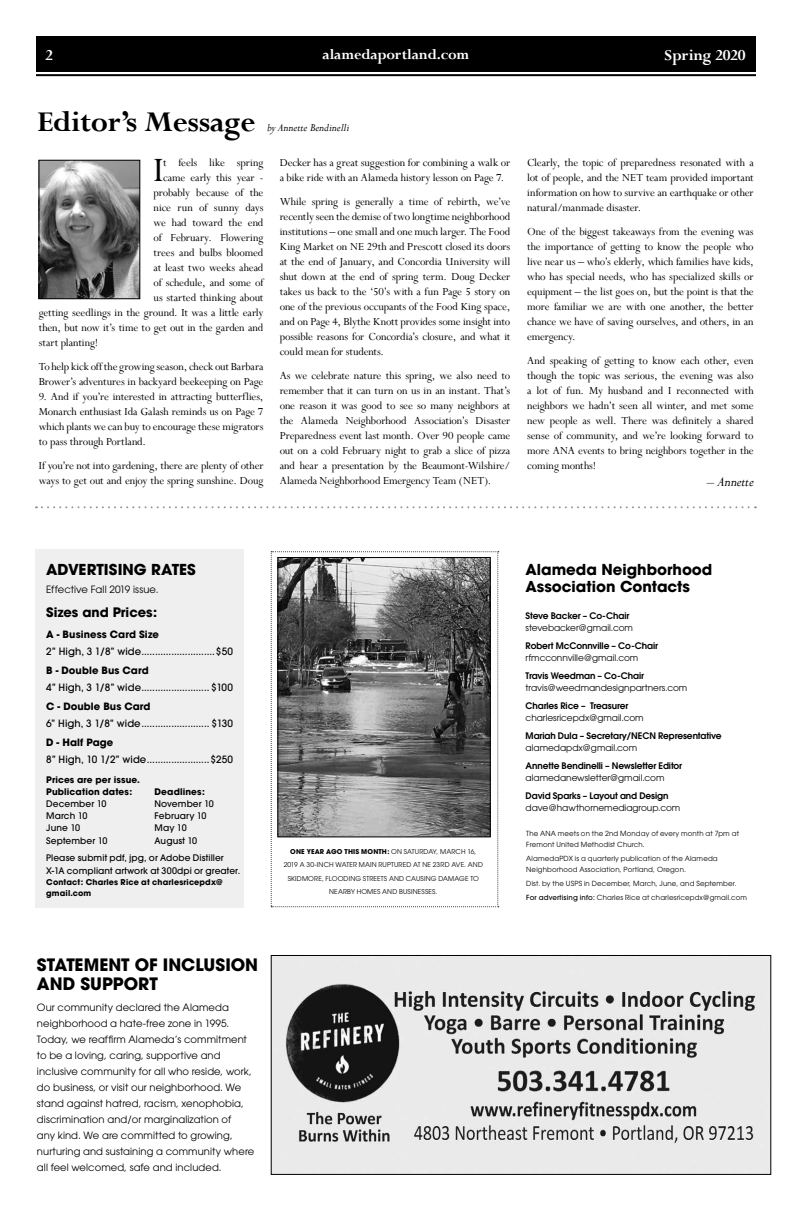
<style>
.page{position:relative;width:792px;height:1224px;background:#fff}
.page>*{position:absolute;margin:0;border:0;box-sizing:border-box;transform-origin:0 0}
.t1{font:38.2px "Perpetua";color:#000}
.t2{font:700 32px "Perpetua";letter-spacing:-.01em;color:#000}
.t3{font:700 17px/19px "Avant Garde";color:#000}
.t4{font:700 17px "Perpetua";letter-spacing:-.01em;color:#fff}
.t5{font:700 16px "Perpetua";letter-spacing:-.01em;color:#fff}
.t6{font:700 15px/17px "Avant Garde";color:#000}
.t7{font:italic 15px "Perpetua";letter-spacing:-.005em;color:#000}
.t8{font:700 13px "Avant Garde";color:#000}
.t9{font:12px/15px "Perpetua";letter-spacing:-.01em;color:#000;text-align:justify}
.t10{font:italic 12px "Perpetua";color:#000}
.t11{font:10px/16px "Avant Garde";letter-spacing:.005em;color:#000}
.t12{font:500 10px "Avant Garde";letter-spacing:.01em;color:#000}
.t13{font:700 10px "Avant Garde";letter-spacing:.01em;color:#000}
.t14{font:600 9px "Avant Garde";letter-spacing:-.01em;color:#000}
.t15{font:9px "Avant Garde";letter-spacing:-.005em;color:#000}
.t16{font:500 9px/17px "Avant Garde";letter-spacing:.01em;color:#000}
.t17{font:700 9px/12px "Avant Garde";letter-spacing:.01em;color:#000}
.t18{font:700 8px/11px "Avant Garde";letter-spacing:.015em;color:#000}
.t19{font:7px/11px "Avant Garde";letter-spacing:.02em;color:#000}
.t20{font:6.6px/13.3px "Avant Garde";letter-spacing:.02em;color:#000;text-align:center}
.s1{font-weight:700}
.s2{font-weight:500}
</style>
<div class="page">
<div style="left:36px;top:36px;width:720px;height:35px;background:#000"></div>
<hr style="left:36px;top:74px;width:720px;height:2px;background:#000">
<img style="left:41px;top:162px;width:97px;height:135px">
<div style="left:39px;top:160px;width:101px;height:139px;border:1px solid #000"></div>
<img style="left:273px;top:957px;width:496px;height:216px">
<div style="left:271px;top:955px;width:500px;height:220px;border:1px solid #000"></div>
<svg style="left:36px;top:506px;width:720px;height:2px"></svg>
<div style="left:35px;top:550px;width:209px;height:358px;background:#efeff0"></div>
<svg style="left:271px;top:551px;width:228px;height:356px"></svg>
<h3 class="t4" style="left:45px;top:44px;width:9px">2</h3>
<h3 class="t5" style="left:323px;top:44px;width:148px">alamedaportland.com</h3>
<h3 class="t4" style="left:664px;top:44px;width:83px">Spring 2020</h3>
<h2 class="t2" style="left:37px;top:101px;width:220px">Editor’s Message</h2>
<p class="t10" style="left:267px;top:120px;width:83px">by Annette Bendinelli</p>
<p class="t9" style="left:280px;top:155px;width:232px">Decker has a great suggestion for combining a walk or a bike ride with an Alameda history lesson on Page 7.</p>
<p class="t9" style="left:280px;top:194px;width:232px">While spring is generally a time of rebirth, we’ve recently seen the demise of two longtime neighborhood institutions – one small and one much larger. The Food King Market on NE 29th and Prescott closed its doors at the end of January, and Concordia University will shut down at the end of spring term. Doug Decker takes us back to the ‘50’s with a fun Page 5 story on one of the previous occupants of the Food King space, and on Page 4, Blythe Knott provides some insight into possible reasons for Concordia’s closure, and what it could mean for students.</p>
<p class="t9" style="left:280px;top:368px;width:232px">As we celebrate nature this spring, we also need to remember that it can turn on us in an instant. That’s one reason it was good to see so many neighbors at the Alameda Neighborhood Association’s Disaster Preparedness event last month. Over 90 people came out on a cold February night to grab a slice of pizza and hear a presentation by the Beaumont-Wilshire/ Alameda Neighborhood Emergency Team (NET).</p>
<h1 class="t1" style="left:154px;top:146px;width:11px">I</h1>
<p class="t9" style="left:163px;top:155px;width:102px">t feels like spring</p>
<p class="t9" style="left:163px;top:170px;width:102px">came early this year -</p>
<p class="t9" style="left:154px;top:185px;width:111px">probably because of the</p>
<p class="t9" style="left:154px;top:200px;width:111px">nice run of sunny days</p>
<p class="t9" style="left:154px;top:215px;width:111px">we had toward the end</p>
<p class="t9" style="left:154px;top:230px;width:111px">of February. Flowering</p>
<p class="t9" style="left:154px;top:245px;width:111px">trees and bulbs bloomed</p>
<p class="t9" style="left:154px;top:260px;width:111px">at least two weeks ahead</p>
<p class="t9" style="left:154px;top:275px;width:111px">of schedule, and some of</p>
<p class="t9" style="left:154px;top:290px;width:111px">us started thinking about</p>
<p class="t9" style="left:39px;top:305px;width:226px">getting seedlings in the ground. It was a little early</p>
<p class="t9" style="left:39px;top:320px;width:226px">then, but now it’s time to get out in the garden and</p>
<p class="t9" style="left:39px;top:335px;width:61px">start planting!</p>
<p class="t9" style="left:39px;top:359px;width:226px">To help kick off the growing season, check out Barbara<br>Brower’s adventures in backyard beekeeping on Page</p>
<p class="t9" style="left:39px;top:389px;width:226px">9. And if you’re interested in attracting butterflies, Monarch enthusiast Ida Galash reminds us on Page 7 which plants we can buy to encourage these migrators to pass through Portland.</p>
<p class="t9" style="left:39px;top:458px;width:226px">If you’re not into gardening, there are plenty of other ways to get out and enjoy the spring sunshine. Doug</p>
<p class="t9" style="left:527px;top:155px;width:228px">Clearly, the topic of preparedness resonated with a lot of people, and the NET team provided important information on how to survive an earthquake or other natural/manmade disaster.</p>
<p class="t9" style="left:527px;top:224px;width:228px">One of the biggest takeaways from the evening was the importance of getting to know the people who live near us – who’s elderly, which families have kids, who has special needs, who has specialized skills or equipment – the list goes on, but the point is that the more familiar we are with one another, the better chance we have of saving ourselves, and others, in an emergency.</p>
<p class="t9" style="left:527px;top:353px;width:228px">And speaking of getting to know each other, even though the topic was serious, the evening was also a lot of fun. My husband and I reconnected with neighbors we hadn’t seen all winter, and met some new people as well. There was definitely a shared sense of community, and we’re looking forward to more ANA events to bring neighbors together in the coming months!</p>
<p class="t7" style="left:707px;top:472px;width:48px">– Annette</p>
<p class="t6" style="left:46px;top:560px;width:151px">ADVERTISING RATES</p>
<p class="t11" style="left:46px;top:581px;width:114px">Effective Fall 2019 issue.</p>
<p class="t8" style="left:46px;top:603px;width:113px">Sizes and Prices:</p>
<p class="t13" style="left:46px;top:627px;width:114px">A - Business Card Size</p>
<p class="t12" style="left:46px;top:645px;width:188px">2” High, 3 1/8” wide...........................$50</p>
<p class="t13" style="left:46px;top:663px;width:104px">B - Double Bus Card</p>
<p class="t12" style="left:46px;top:681px;width:188px">4” High, 3 1/8” wide......................... $100</p>
<p class="t13" style="left:46px;top:699px;width:106px">C - Double Bus Card</p>
<p class="t12" style="left:46px;top:717px;width:188px">6” High, 3 1/8” wide......................... $130</p>
<p class="t13" style="left:46px;top:735px;width:69px">D - Half Page</p>
<p class="t12" style="left:46px;top:753px;width:188px">8” High, 10 1/2” wide.......................$250</p>
<p class="t17" style="left:46px;top:773px;width:95px">Prices are per issue.<br>Publication dates:</p>
<p class="t17" style="left:155px;top:785px;width:52px">Deadlines:</p>
<p class="t16" style="left:46px;top:795px;width:62px">December 10</p>
<p class="t16" style="left:155px;top:795px;width:61px">November 10</p>
<p class="t16" style="left:46px;top:807px;width:43px">March 10</p>
<p class="t16" style="left:155px;top:807px;width:54px">February 10</p>
<p class="t16" style="left:46px;top:819px;width:35px">June 10</p>
<p class="t16" style="left:155px;top:819px;width:34px">May 10</p>
<p class="t16" style="left:46px;top:832px;width:63px">September 10</p>
<p class="t16" style="left:46px;top:832px;width:179px;text-indent:108px">August 10<br>Please submit pdf, jpg, or Adobe Distiller</p>
<p class="t16" style="left:46px;top:862px;width:195px">X-1A compliant artwork at 300dpi or greater.</p>
<p class="t18" style="left:46px;top:876px;width:178px">Contact: Charles Rice at charlesricepdx@ gmail.com</p>
<h3 class="t3" style="left:37px;top:956px;width:223px">STATEMENT OF INCLUSION<br>AND SUPPORT</h3>
<p class="t11" style="left:37px;top:999px;width:219px">Our community declared the Alameda neighborhood a hate-free zone in 1995.<br>Today, we reaffirm Alameda’s commitment to be a loving, caring, supportive and inclusive community for all who reside, work, do business, or visit our neighborhood. We stand against hatred, racism, xenophobia, discrimination and/or marginalization of<br>any kind. We are committed to growing, nurturing and sustaining a community where all feel welcomed, safe and included.</p>
<p class="t20" style="left:284px;top:845px;width:201px"><span class="s1">ONE YEAR AGO THIS MONTH:</span> ON SATURDAY, MARCH 16, 2019 A 30-INCH WATER MAIN RUPTURED AT NE 23RD AVE. AND SKIDMORE, FLOODING STREETS AND CAUSING DAMAGE TO NEARBY HOMES AND BUSINESSES.</p>
<p class="t6" style="left:526px;top:561px;width:188px">Alameda Neighborhood<br>Association Contacts</p>
<p class="t14" style="left:526px;top:609px;width:105px">Steve Backer – Co-Chair</p>
<p class="t15" style="left:526px;top:622px;width:109px">stevebacker@gmail.com</p>
<p class="t14" style="left:526px;top:639px;width:134px">Robert McConnville – Co-Chair</p>
<p class="t15" style="left:526px;top:652px;width:114px">rfmcconnville@gmail.com</p>
<p class="t14" style="left:526px;top:669px;width:120px">Travis Weedman – Co-Chair</p>
<p class="t15" style="left:526px;top:682px;width:163px">travis@weedmandesignpartners.com</p>
<p class="t14" style="left:526px;top:699px;width:104px">Charles Rice – Treasurer</p>
<p class="t15" style="left:526px;top:712px;width:120px">charlesricepdx@gmail.com</p>
<p class="t14" style="left:526px;top:729px;width:197px">Mariah Dula – Secretary/NECN Representative</p>
<p class="t15" style="left:526px;top:742px;width:113px">alamedapdx@gmail.com</p>
<p class="t14" style="left:526px;top:759px;width:158px">Annette Bendinelli – Newsletter Editor</p>
<p class="t15" style="left:526px;top:772px;width:140px">alamedanewsletter@gmail.com</p>
<p class="t14" style="left:526px;top:789px;width:144px">David Sparks – Layout and Design</p>
<p class="t15" style="left:526px;top:802px;width:156px">dave@hawthornemediagroup.com</p>
<p class="t19" style="left:526px;top:828px;width:214px">The ANA meets on the 2nd Monday of every month at 7pm at<br>Fremont United Methodist Church.</p>
<p class="t19" style="left:526px;top:853px;width:193px">AlamedaPDX is a quarterly publication of the Alameda<br>Neighborhood Association, Portland, Oregon.</p>
<p class="t19" style="left:526px;top:877px;width:222px;line-height:14px">Dist. by the USPS in December, March, June, and September.<br><span class="s2">For advertising info:</span> Charles Rice at charlesricepdx@gmail.com</p>
</div>
